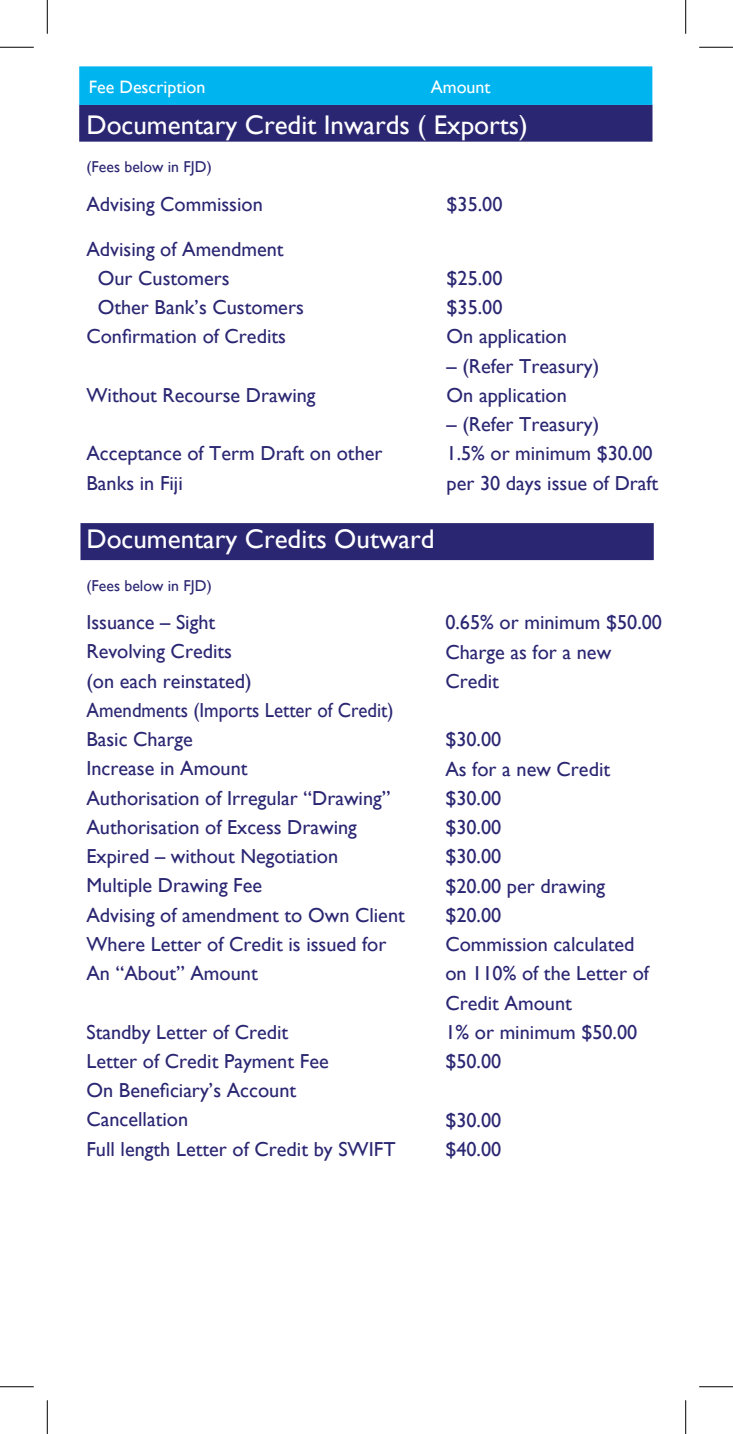
<style>
.page{position:relative;width:733px;height:1434px;background:#fff}
.page>*{position:absolute;margin:0;border:0;box-sizing:border-box;transform-origin:0 0}
.t1{font:27px "Gill Sans";color:#fff}
.t2{font:20.25px/29.2px "Gill Sans";color:#2a2672}
.t3{font:18px "Gill Sans";color:#fff}
.t4{font:15.75px "Gill Sans";color:#2a2672}
</style>
<div class="page">
<div style="left:79px;top:105px;width:573px;height:37px;background:#2a2672;border:2px solid #2a2672"></div>
<div style="left:79px;top:66px;width:573px;height:39px;background:#00b4ef;border:2px solid #00b5f0"></div>
<div style="left:80px;top:523px;width:573px;height:37px;background:#2a2672;border:2px solid #2a2672"></div>
<hr style="left:0;top:47px;width:34px;height:1px;background:#000">
<hr style="left:699px;top:47px;width:33px;height:1px;background:#000">
<hr style="left:0;top:1386px;width:34px;height:1px;background:#000">
<hr style="left:699px;top:1386px;width:33px;height:1px;background:#000">
<hr style="left:47px;top:0;width:1px;height:34px;background:#000">
<hr style="left:47px;top:1400px;width:1px;height:34px;background:#000">
<hr style="left:685px;top:0;width:1px;height:34px;background:#000">
<hr style="left:685px;top:1400px;width:1px;height:34px;background:#000">
<p class="t3" style="left:89px;top:76px;width:118px">Fee Description</p>
<p class="t3" style="left:430px;top:76px;width:61px">Amount</p>
<h1 class="t1" style="left:86px;top:109px;width:443px">Documentary Credit Inwards ( Exports)</h1>
<p class="t4" style="left:86px;top:158px;width:127px">(Fees below in FJD)</p>
<p class="t2" style="left:86px;top:189px;width:178px">Advising Commission</p>
<p class="t2" style="left:86px;top:234px;width:199px">Advising of Amendment</p>
<p class="t2" style="left:98px;top:264px;width:133px">Our Customers</p>
<p class="t2" style="left:98px;top:293px;width:207px">Other Bank’s Customers</p>
<p class="t2" style="left:86px;top:322px;width:201px">Confirmation of Credits</p>
<p class="t2" style="left:446px;top:190px;width:57px">$35.00</p>
<p class="t2" style="left:446px;top:264px;width:122px">$25.00<br>$35.00<br>On application</p>
<p class="t2" style="left:446px;top:352px;width:154px">– (Refer Treasury)<br>On application</p>
<p class="t2" style="left:446px;top:410px;width:213px">– (Refer Treasury)<br>1.5% or minimum $30.00 per 30 days issue of Draft</p>
<p class="t2" style="left:86px;top:381px;width:230px">Without Recourse Drawing</p>
<p class="t2" style="left:86px;top:439px;width:297px">Acceptance of Term Draft on other<br>Banks in Fiji</p>
<h1 class="t1" style="left:86px;top:523px;width:349px">Documentary Credits Outward</h1>
<p class="t4" style="left:86px;top:576px;width:127px">(Fees below in FJD)</p>
<p class="t2" style="left:86px;top:608px;width:320px">Issuance – Sight<br>Revolving Credits<br>(on each reinstated)<br>Amendments (Imports Letter of Credit)<br>Basic Charge<br>Increase in Amount<br>Authorisation of Irregular “Drawing”<br>Authorisation of Excess Drawing<br>Expired – without Negotiation<br>Multiple Drawing Fee<br>Advising of amendment to Own Client<br>Where Letter of Credit is issued for<br>An “About” Amount</p>
<p class="t2" style="left:445px;top:608px;width:218px">0.65% or minimum $50.00<br>Charge as for a new<br>Credit</p>
<p class="t2" style="left:445px;top:725px;width:205px">$30.00<br>As for a new Credit $30.00<br>$30.00<br>$30.00<br>$20.00 per drawing $20.00<br>Commission calculated on 110% of the Letter of<br>Credit Amount<br>1% or minimum $50.00 $50.00</p>
<p class="t2" style="left:86px;top:1017px;width:310px">Standby Letter of Credit<br>Letter of Credit Payment Fee<br>On Beneficiary’s Account<br>Cancellation<br>Full length Letter of Credit by SWIFT</p>
<p class="t2" style="left:445px;top:1105px;width:57px">$30.00 $40.00</p>
</div>
